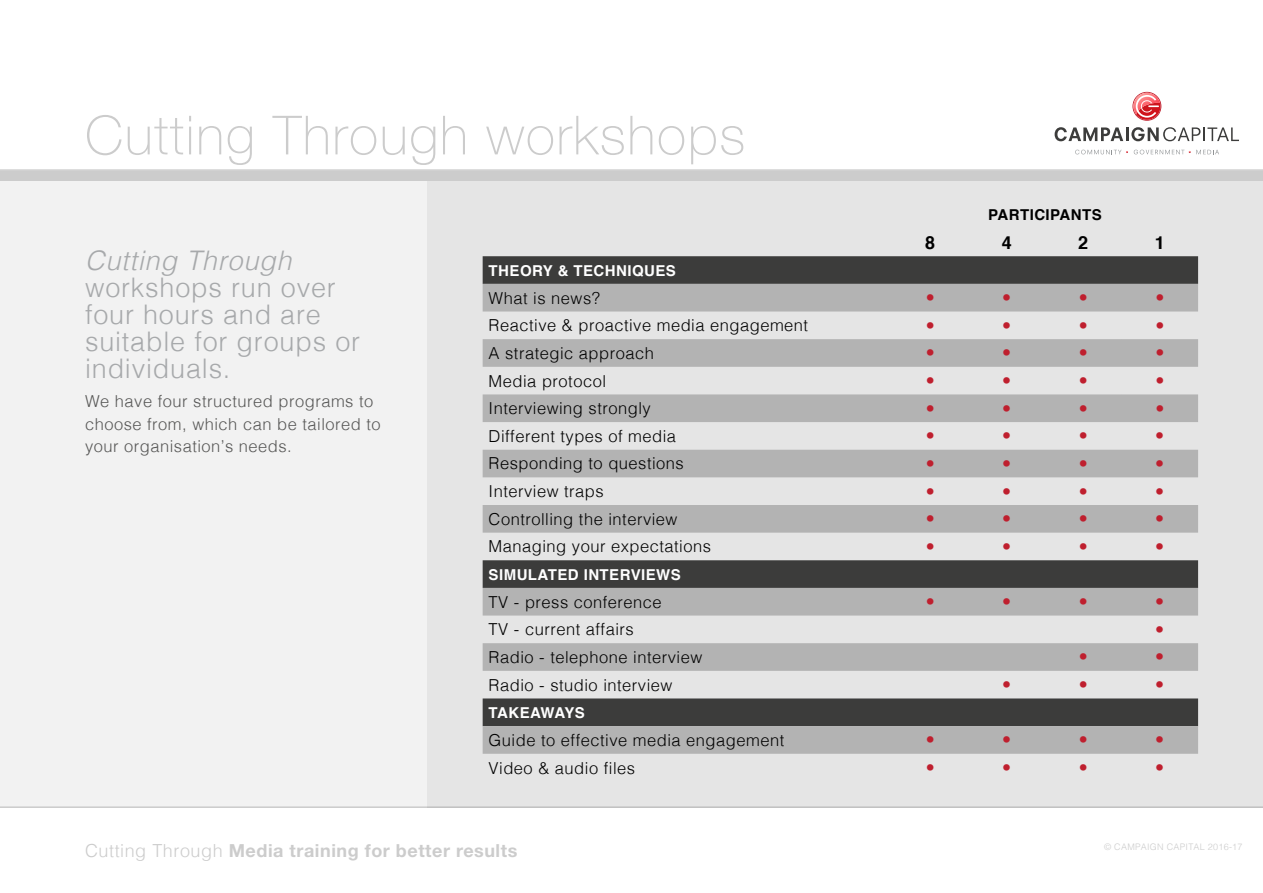
<style>
.page{position:relative;width:1263px;height:893px;background:#fff}
.page>*{position:absolute;margin:0;border:0;box-sizing:border-box;transform-origin:0 0}
.t1{font:100 54px "Helvetica Neue";letter-spacing:.03em;color:#ccc}
.t2{font:300 27px/27px "Helvetica";letter-spacing:.03em;color:#a7a9ab}
.t3{font:italic 300 27px "Helvetica";letter-spacing:.03em;color:#a7a9ab}
.t4{font:300 18px "Helvetica";color:#bf1f2e}
.t5{font:700 18px "Helvetica Neue";letter-spacing:.03em;color:#ccc}
.t6{font:700 18px "Helvetica";color:#000}
.t7{font:300 16.5px "Helvetica";letter-spacing:.03em;color:#000}
.t8{font:300 16.5px/22.5px "Helvetica";letter-spacing:.03em;color:#575756}
.t9{font:700 15px "Helvetica";letter-spacing:.03em;color:#fff}
.t10{font:700 15px "Helvetica";letter-spacing:.03em;color:#000}
.t11{font:700 15px "Helvetica";letter-spacing:.005em;color:#fff}
.t12{font:300 9px "Helvetica";letter-spacing:.03em;color:#ccc}
.s1{font-family:"Helvetica";font-weight:300}
</style>
<div class="page">
<svg style="left:1054px;top:127px;width:185px;height:14px"></svg>
<svg style="left:1075px;top:150px;width:53px;height:4px"></svg>
<svg style="left:1134px;top:150px;width:85px;height:4px"></svg>
<svg style="left:1132px;top:92px;width:29px;height:29px"></svg>
<div style="left:0;top:169px;width:1263px;height:639px;background:#f2f2f2"></div>
<div style="left:427px;top:180px;width:836px;height:628px;background:#e5e5e5"></div>
<div style="left:0;top:171px;width:1263px;height:9px;background:#ccc"></div>
<svg style="left:483px;top:256px;width:715px;height:28px;background:#3e3e3d"></svg>
<svg style="left:483px;top:284px;width:715px;height:470px;fill:#b3b3b3"></svg>
<h1 class="t1" style="left:85px;top:105px;width:662px">Cutting Through workshops</h1>
<p class="t10" style="left:988px;top:203px;width:115px">PARTICIPANTS</p>
<h2 class="t3" style="left:85px;top:238px;width:208px">Cutting Through</h2>
<h2 class="t2" style="left:85px;top:272px;width:277px">workshops run over four hours and are suitable for groups or individuals.</h2>
<p class="t8" style="left:85px;top:389px;width:297px">We have four structured programs to choose from, which can be tailored to your organisation’s needs.</p>
<p class="t6" style="left:925px;top:228px;width:12px">8</p>
<p class="t6" style="left:1002px;top:228px;width:12px">4</p>
<p class="t6" style="left:1078px;top:228px;width:12px">2</p>
<p class="t6" style="left:1155px;top:228px;width:12px">1</p>
<p class="t9" style="left:489px;top:258px;width:189px">THEORY &amp; TECHNIQUES</p>
<p class="t7" style="left:489px;top:284px;width:113px">What is news?</p>
<p class="t4" style="left:926px;top:282px;width:10px">•</p>
<p class="t4" style="left:1002px;top:282px;width:10px">•</p>
<p class="t4" style="left:1079px;top:282px;width:10px">•</p>
<p class="t4" style="left:1155px;top:282px;width:10px">•</p>
<p class="t7" style="left:489px;top:311px;width:321px">Reactive &amp; proactive media engagement</p>
<p class="t4" style="left:926px;top:310px;width:10px">•</p>
<p class="t4" style="left:1002px;top:310px;width:10px">•</p>
<p class="t4" style="left:1079px;top:310px;width:10px">•</p>
<p class="t4" style="left:1155px;top:310px;width:10px">•</p>
<p class="t7" style="left:489px;top:339px;width:167px">A strategic approach</p>
<p class="t4" style="left:926px;top:338px;width:10px">•</p>
<p class="t4" style="left:1002px;top:338px;width:10px">•</p>
<p class="t4" style="left:1079px;top:338px;width:10px">•</p>
<p class="t4" style="left:1155px;top:338px;width:10px">•</p>
<p class="t7" style="left:489px;top:367px;width:119px">Media protocol</p>
<p class="t4" style="left:926px;top:365px;width:10px">•</p>
<p class="t4" style="left:1002px;top:365px;width:10px">•</p>
<p class="t4" style="left:1079px;top:365px;width:10px">•</p>
<p class="t4" style="left:1155px;top:365px;width:10px">•</p>
<p class="t7" style="left:489px;top:394px;width:164px">Interviewing strongly</p>
<p class="t4" style="left:926px;top:393px;width:10px">•</p>
<p class="t4" style="left:1002px;top:393px;width:10px">•</p>
<p class="t4" style="left:1079px;top:393px;width:10px">•</p>
<p class="t4" style="left:1155px;top:393px;width:10px">•</p>
<p class="t7" style="left:489px;top:422px;width:189px">Different types of media</p>
<p class="t4" style="left:926px;top:421px;width:10px">•</p>
<p class="t4" style="left:1002px;top:421px;width:10px">•</p>
<p class="t4" style="left:1079px;top:421px;width:10px">•</p>
<p class="t4" style="left:1155px;top:421px;width:10px">•</p>
<p class="t7" style="left:489px;top:450px;width:197px">Responding to questions</p>
<p class="t4" style="left:926px;top:448px;width:10px">•</p>
<p class="t4" style="left:1002px;top:448px;width:10px">•</p>
<p class="t4" style="left:1079px;top:448px;width:10px">•</p>
<p class="t4" style="left:1155px;top:448px;width:10px">•</p>
<p class="t7" style="left:489px;top:477px;width:117px">Interview traps</p>
<p class="t4" style="left:926px;top:476px;width:10px">•</p>
<p class="t4" style="left:1002px;top:476px;width:10px">•</p>
<p class="t4" style="left:1079px;top:476px;width:10px">•</p>
<p class="t4" style="left:1155px;top:476px;width:10px">•</p>
<p class="t7" style="left:489px;top:505px;width:190px">Controlling the interview</p>
<p class="t4" style="left:926px;top:504px;width:10px">•</p>
<p class="t4" style="left:1002px;top:504px;width:10px">•</p>
<p class="t4" style="left:1079px;top:504px;width:10px">•</p>
<p class="t4" style="left:1155px;top:504px;width:10px">•</p>
<p class="t7" style="left:489px;top:532px;width:224px">Managing your expectations</p>
<p class="t4" style="left:926px;top:531px;width:10px">•</p>
<p class="t4" style="left:1002px;top:531px;width:10px">•</p>
<p class="t4" style="left:1079px;top:531px;width:10px">•</p>
<p class="t4" style="left:1155px;top:531px;width:10px">•</p>
<p class="t9" style="left:489px;top:562px;width:194px">SIMULATED INTERVIEWS</p>
<p class="t7" style="left:489px;top:588px;width:175px">TV - press conference</p>
<p class="t4" style="left:926px;top:586px;width:10px">•</p>
<p class="t4" style="left:1002px;top:586px;width:10px">•</p>
<p class="t4" style="left:1079px;top:586px;width:10px">•</p>
<p class="t4" style="left:1155px;top:586px;width:10px">•</p>
<p class="t7" style="left:489px;top:615px;width:147px">TV - current affairs</p>
<p class="t4" style="left:1155px;top:614px;width:10px">•</p>
<p class="t7" style="left:489px;top:643px;width:215px">Radio - telephone interview</p>
<p class="t4" style="left:1079px;top:642px;width:10px">•</p>
<p class="t4" style="left:1155px;top:642px;width:10px">•</p>
<p class="t7" style="left:489px;top:671px;width:185px">Radio - studio interview</p>
<p class="t4" style="left:1002px;top:669px;width:10px">•</p>
<p class="t4" style="left:1079px;top:669px;width:10px">•</p>
<p class="t4" style="left:1155px;top:669px;width:10px">•</p>
<p class="t11" style="left:489px;top:700px;width:98px">TAKEAWAYS</p>
<p class="t7" style="left:489px;top:726px;width:297px">Guide to effective media engagement</p>
<p class="t4" style="left:926px;top:725px;width:10px">•</p>
<p class="t4" style="left:1002px;top:725px;width:10px">•</p>
<p class="t4" style="left:1079px;top:725px;width:10px">•</p>
<p class="t4" style="left:1155px;top:725px;width:10px">•</p>
<p class="t7" style="left:489px;top:754px;width:148px">Video &amp; audio files</p>
<p class="t4" style="left:926px;top:752px;width:10px">•</p>
<p class="t4" style="left:1002px;top:752px;width:10px">•</p>
<p class="t4" style="left:1079px;top:752px;width:10px">•</p>
<p class="t4" style="left:1155px;top:752px;width:10px">•</p>
<p class="t5" style="left:85px;top:840px;width:434px"><span class="s1">Cutting Through</span> Media training for better results</p>
<p class="t12" style="left:1104px;top:839px;width:140px">© CAMPAIGN CAPITAL 2016-17</p>
</div>
